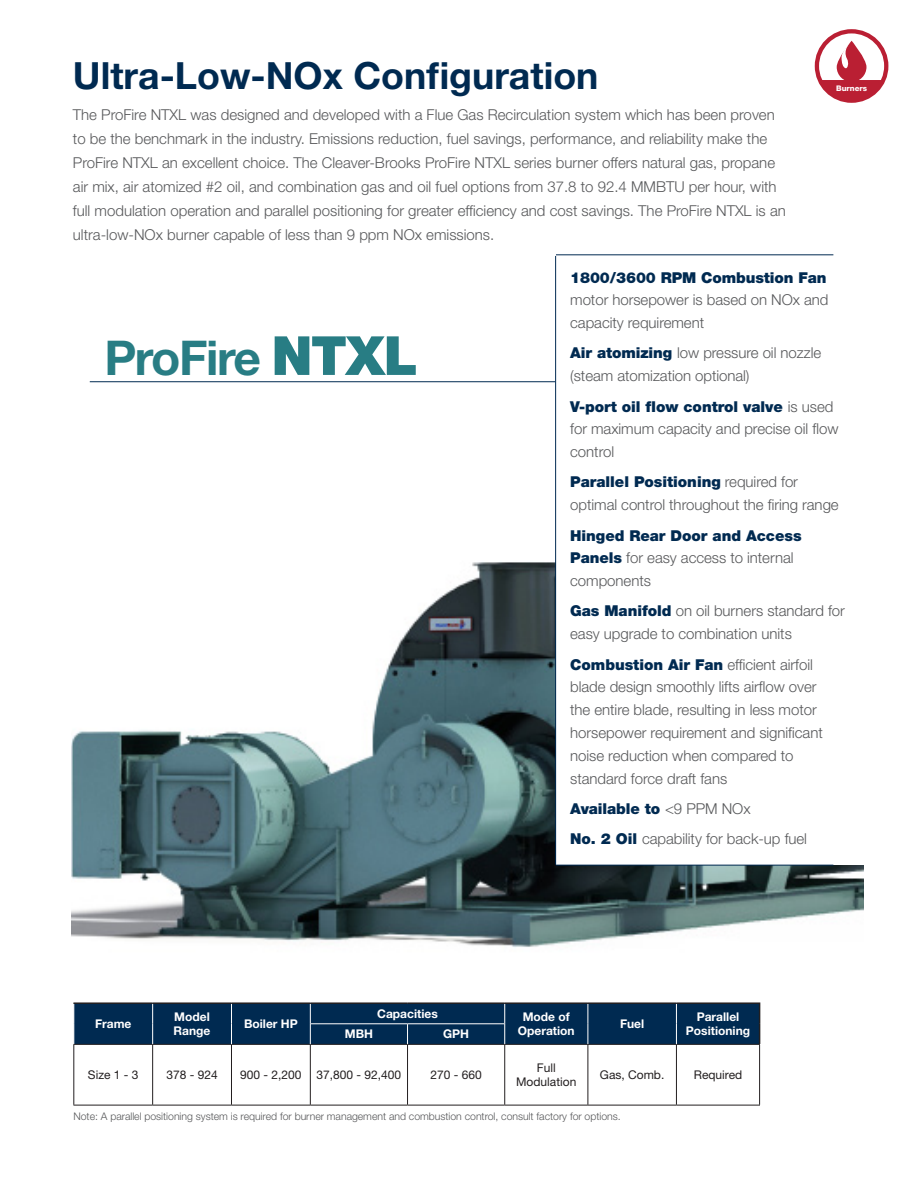
<style>
.page{position:relative;width:918px;height:1188px;background:#fff}
.page>*{position:absolute;margin:0;border:0;box-sizing:border-box;transform-origin:0 0}
.t1{font:700 48px "Helvetica Neue LT Std";letter-spacing:-.03em;color:#287d84}
.t2{font:700 37.5px "Helvetica Neue LT Std";color:#002a51}
.t3{font:300 15px/22.8px "Helvetica Neue LT Std";color:#57585a}
.t4{font:900 15px "Helvetica Neue LT Std";letter-spacing:-.005em;color:#002a51}
.t5{font:700 12px/14.4px "Helvetica Neue LT Std";color:#fff}
.t6{font:12px "Helvetica Neue LT Std";color:#231f20}
.t7{font:300 10.5px "Helvetica Neue LT Std";letter-spacing:-.005em;color:#57585a}
.t8{font:800 7.65px "Helvetica Neue LT Std";color:#fff}
.s1{font-weight:900;font-size:54px}
.s2{font-weight:900;color:#002a51}
.s3{font-weight:300;color:#57585a}
</style>
<div class="page">
<img style="left:71px;top:381px;width:793px;height:666px">
<div style="left:556px;top:259px;width:308px;height:606px;background:#fff"></div>
<hr style="left:73px;top:1002px;width:80px;height:2px;background:#231f20">
<hr style="left:153px;top:1002px;width:78px;height:2px;background:#231f20">
<hr style="left:231px;top:1002px;width:79px;height:2px;background:#231f20">
<hr style="left:310px;top:1002px;width:98px;height:2px;background:#231f20">
<hr style="left:408px;top:1002px;width:97px;height:2px;background:#231f20">
<hr style="left:505px;top:1002px;width:83px;height:2px;background:#231f20">
<hr style="left:588px;top:1002px;width:88px;height:2px;background:#231f20">
<hr style="left:676px;top:1002px;width:84px;height:2px;background:#231f20">
<hr style="left:73px;top:1044px;width:80px;height:1px;background:#231f20">
<hr style="left:73px;top:1045px;width:1px;height:60px;background:#231f20">
<hr style="left:153px;top:1044px;width:78px;height:1px;background:#231f20">
<hr style="left:152px;top:1045px;width:1px;height:60px;background:#231f20">
<hr style="left:231px;top:1044px;width:79px;height:1px;background:#231f20">
<hr style="left:231px;top:1045px;width:1px;height:60px;background:#231f20">
<hr style="left:310px;top:1044px;width:98px;height:1px;background:#231f20">
<hr style="left:310px;top:1045px;width:1px;height:60px;background:#231f20">
<hr style="left:408px;top:1044px;width:97px;height:1px;background:#231f20">
<hr style="left:407px;top:1045px;width:1px;height:60px;background:#231f20">
<hr style="left:505px;top:1044px;width:83px;height:1px;background:#231f20">
<hr style="left:504px;top:1045px;width:1px;height:60px;background:#231f20">
<hr style="left:588px;top:1044px;width:88px;height:1px;background:#231f20">
<hr style="left:588px;top:1045px;width:1px;height:60px;background:#231f20">
<hr style="left:676px;top:1044px;width:84px;height:1px;background:#231f20">
<hr style="left:676px;top:1045px;width:1px;height:60px;background:#231f20">
<hr style="left:759px;top:1045px;width:1px;height:60px;background:#231f20">
<hr style="left:73px;top:1105px;width:80px;height:1px;background:#231f20">
<hr style="left:153px;top:1105px;width:78px;height:1px;background:#231f20">
<hr style="left:231px;top:1105px;width:79px;height:1px;background:#231f20">
<hr style="left:310px;top:1105px;width:98px;height:1px;background:#231f20">
<hr style="left:408px;top:1105px;width:97px;height:1px;background:#231f20">
<hr style="left:505px;top:1105px;width:83px;height:1px;background:#231f20">
<hr style="left:588px;top:1105px;width:88px;height:1px;background:#231f20">
<hr style="left:676px;top:1105px;width:84px;height:1px;background:#231f20">
<div style="left:73px;top:1003px;width:687px;height:41px;background:#002a51"></div>
<hr style="left:90px;top:381px;width:465px;height:1px;background:#002a51">
<svg style="left:817px;top:80px;width:69px;height:21px"></svg>
<div style="left:815px;top:29px;width:73px;height:74px;border:4px solid #ba1f33;border-radius:50%"></div>
<svg style="left:837px;top:41px;width:29px;height:41px"></svg>
<svg style="left:842px;top:43px;width:8px;height:26px"></svg>
<hr style="left:556px;top:254px;width:277px;height:1px;background:#002a51">
<hr style="left:555px;top:256px;width:1px;height:609px;background:#002a51">
<hr style="left:556px;top:865px;width:277px;height:1px;background:#002a51">
<p class="t2" style="left:73px;top:52px;width:527px">Ultra-Low-NOx Configuration</p>
<p class="t3" style="left:73px;top:103px;width:703px">The ProFire NTXL was designed and developed with a Flue Gas Recirculation system which has been proven</p>
<p class="t3" style="left:73px;top:127px;width:696px">to be the benchmark in the industry. Emissions reduction, fuel savings, performance, and reliability make the</p>
<p class="t3" style="left:73px;top:151px;width:704px">ProFire NTXL an excellent choice. The Cleaver-Brooks ProFire NTXL series burner offers natural gas, propane</p>
<p class="t3" style="left:73px;top:175px;width:705px">air mix, air atomized #2 oil, and combination gas and oil fuel options from 37.8 to 92.4 MMBTU per hour, with</p>
<p class="t3" style="left:73px;top:199px;width:714px">full modulation operation and parallel positioning for greater efficiency and cost savings. The ProFire NTXL is an</p>
<p class="t3" style="left:73px;top:223px;width:423px">ultra-low-NOx burner capable of less than 9 ppm NOx emissions.</p>
<p class="t8" style="left:836px;top:84px;width:32px">Burners</p>
<p class="t1" style="left:104px;top:328px;width:315px">ProFire <span class="s1">NTXL</span></p>
<p class="t3" style="left:570px;top:266px;width:260px"><span class="s2">1800/3600 RPM Combustion Fan </span>motor horsepower is based on NOx and capacity requirement</p>
<p class="t3" style="left:570px;top:341px;width:252px"><span class="s2">Air atomizing</span> low pressure oil nozzle (steam atomization optional)</p>
<p class="t3" style="left:570px;top:395px;width:270px"><span class="s2">V-port oil flow control valve</span> is used for maximum capacity and precise oil flow control</p>
<p class="t4" style="left:570px;top:473px;width:229px">Parallel Positioning <span class="s3">required for</span></p>
<p class="t3" style="left:570px;top:493px;width:270px">optimal control throughout the firing range</p>
<p class="t3" style="left:570px;top:524px;width:233px"><span class="s2">Hinged Rear Door and Access<br>Panels</span> for easy access to internal components</p>
<p class="t3" style="left:570px;top:599px;width:276px"><span class="s2">Gas Manifold</span> on oil burners standard for easy upgrade to combination units</p>
<p class="t3" style="left:570px;top:653px;width:254px"><span class="s2">Combustion Air Fan</span> efficient airfoil blade design smoothly lifts airflow over the entire blade, resulting in less motor horsepower requirement and significant noise reduction when compared to standard force draft fans</p>
<p class="t4" style="left:570px;top:800px;width:182px">Available to <span class="s3">&lt;9 PPM NOx</span></p>
<p class="t3" style="left:570px;top:827px;width:238px"><span class="s2">No. 2 Oil</span> capability for back-up fuel</p>
<p class="t5" style="left:95px;top:1016px;width:38px">Frame</p>
<p class="t5" style="left:174px;top:1009px;width:38px">Model<br>Range</p>
<p class="t5" style="left:244px;top:1016px;width:55px">Boiler HP</p>
<p class="t5" style="left:377px;top:1006px;width:62px">Capacities</p>
<p class="t5" style="left:523px;top:1009px;width:49px">Mode of</p>
<p class="t5" style="left:518px;top:1024px;width:58px">Operation</p>
<p class="t5" style="left:697px;top:1009px;width:44px">Parallel</p>
<p class="t5" style="left:620px;top:1016px;width:26px">Fuel</p>
<p class="t5" style="left:345px;top:1027px;width:30px">MBH</p>
<p class="t5" style="left:443px;top:1027px;width:28px">GPH</p>
<p class="t5" style="left:686px;top:1024px;width:66px">Positioning</p>
<p class="t6" style="left:88px;top:1068px;width:52px">Size 1 - 3</p>
<p class="t6" style="left:166px;top:1068px;width:53px">378 - 924</p>
<p class="t6" style="left:240px;top:1068px;width:63px">900 - 2,200</p>
<p class="t6" style="left:317px;top:1068px;width:86px">37,800 - 92,400</p>
<p class="t6" style="left:430px;top:1068px;width:53px">270 - 660</p>
<p class="t6" style="left:537px;top:1060px;width:20px">Full</p>
<p class="t6" style="left:516px;top:1075px;width:62px">Modulation</p>
<p class="t6" style="left:600px;top:1068px;width:66px">Gas, Comb.</p>
<p class="t6" style="left:694px;top:1068px;width:50px">Required</p>
<p class="t7" style="left:73px;top:1110px;width:549px">Note: A parallel positioning system is required for burner management and combustion control, consult factory for options.</p>
</div>
